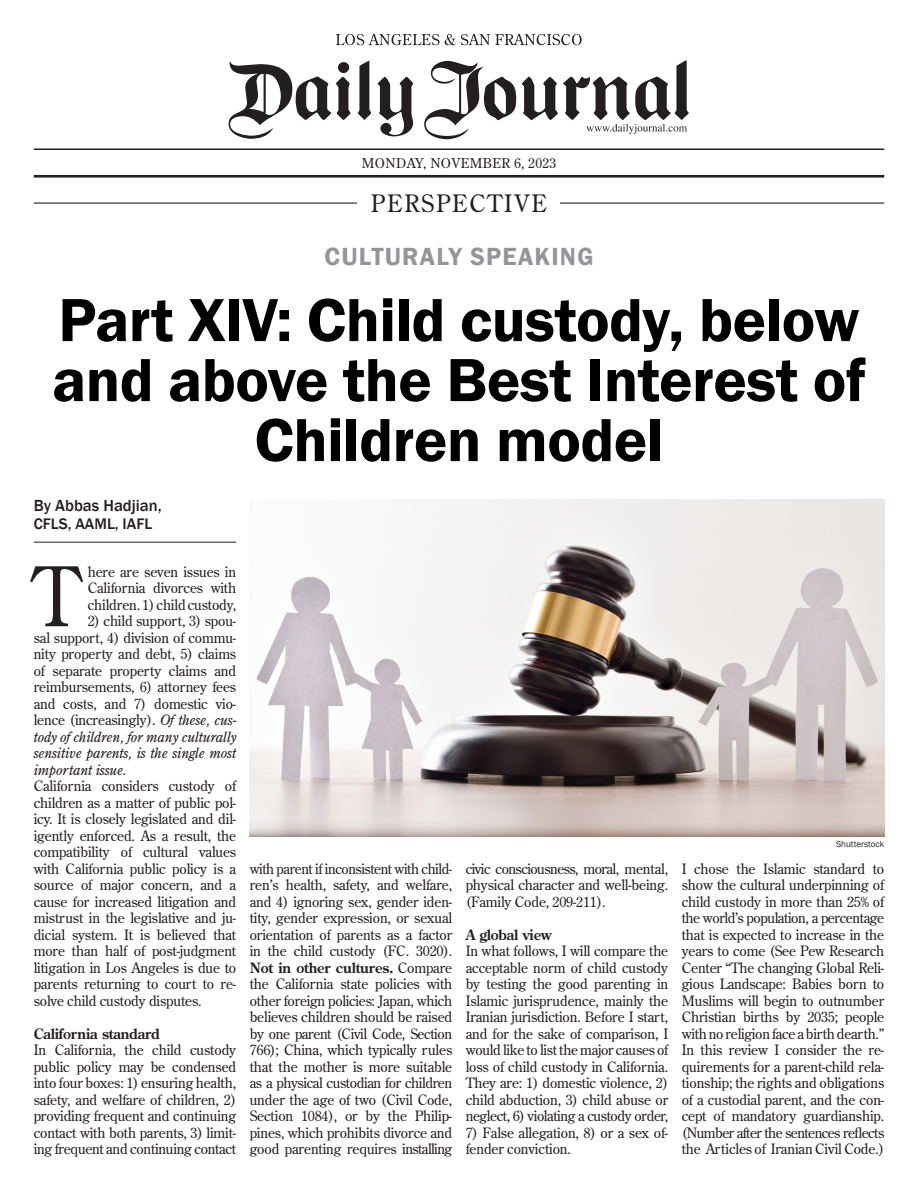
<style>
.page{position:relative;width:918px;height:1188px;background:#fff}
.page>*{position:absolute;margin:0;border:0;box-sizing:border-box;transform-origin:0 0}
.t1{font:81.9px "Century Old Style Std";color:#231f20;scale:.9 1}
.t2{font:600 63px/60px "Franklin Gothic";letter-spacing:-.01em;color:#000;text-align:center}
.t3{font:600 25.5px "Franklin Gothic";letter-spacing:.05em;color:#939598}
.t4{font:24px "Century Old Style Std";letter-spacing:.08em;color:#231f20}
.t5{font:500 16.5px "Franklin Gothic";color:#231f20}
.t6{font:500 15.75px "Franklin Gothic";color:#231f20}
.t7{font:14.25px/16.5px "Century Old Style Std";letter-spacing:-.01em;color:#231f20;text-align:justify}
.t8{font:700 14.25px "Century Old Style Std";letter-spacing:-.01em;color:#231f20}
.t9{font:13.5px "Century Old Style Std";letter-spacing:.02em;color:#231f20}
.t10{font:9px "Franklin Gothic";color:#231f20}
.s1{font-style:italic}
.s2{font-weight:700}
</style>
<div class="page">
<img style="left:250px;top:500px;width:634px;height:337px">
<hr style="left:34px;top:542px;width:202px;height:1px;background:#231f20">
<hr style="left:34px;top:148px;width:850px;height:2px;background:#231f20">
<hr style="left:34px;top:175px;width:850px;height:3px;background:#231f20">
<hr style="left:34px;top:202px;width:850px;height:2px;background:#231f20">
<svg style="left:336px;top:34px;width:246px;height:11px"></svg>
<svg style="left:358px;top:61px;width:13px;height:59px"></svg>
<svg style="left:229px;top:61px;width:121px;height:78px"></svg>
<svg style="left:378px;top:77px;width:35px;height:59px"></svg>
<svg style="left:424px;top:61px;width:92px;height:78px"></svg>
<svg style="left:522px;top:61px;width:167px;height:73px"></svg>
<div style="left:358px;top:189px;width:202px;height:27px;background:#fff"></div>
<p class="t9" style="left:362px;top:154px;width:196px">MONDAY, NOVEMBER 6, 2023</p>
<p class="t4" style="left:371px;top:188px;width:178px">PERSPECTIVE</p>
<p class="t3" style="left:325px;top:241px;width:270px">CULTURALY SPEAKING</p>
<p class="t2" style="left:52px;top:291px;width:815px">Part XIV: Child custody, below and above the Best Interest of<br>Children model</p>
<p class="t5" style="left:34px;top:495px;width:130px">By Abbas Hadjian,</p>
<p class="t6" style="left:34px;top:514px;width:120px">CFLS, AAML, IAFL</p>
<p class="t1" style="left:33px;top:544px;width:53px">T</p>
<p class="t7" style="left:88px;top:563px;width:150px">here are seven issues in California divorces with children. 1) child custody,</p>
<p class="t7" style="left:34px;top:613px;width:204px;text-indent:54px">2) child support, 3) spou&shy;sal support, 4) division of commu&shy;nity property and debt, 5) claims of separate property claims and reimbursements, 6) attorney fees and costs, and 7) domestic vio&shy;lence (increasingly). <span class="s1">Of these, cus&shy;tody of children, for many culturally sensitive parents, is the single most important issue.</span></p>
<p class="t7" style="left:34px;top:778px;width:204px">California considers custody of children as a matter of public pol&shy;icy. It is closely legislated and dil&shy;igently enforced. As a result, the compatibility of cultural values with California public policy is a source of major concern, and a cause for increased litigation and mistrust in the legislative and ju&shy;dicial system. It is believed that more than half of post-judgment litigation in Los Angeles is due to parents returning to court to re&shy;solve child custody disputes.</p>
<p class="t8" style="left:34px;top:1024px;width:128px">California standard</p>
<p class="t7" style="left:34px;top:1042px;width:204px">In California, the child custody public policy may be condensed into four boxes: 1) ensuring health, safety, and welfare of children, 2) providing frequent and continuing contact with both parents, 3) limit&shy;ing frequent and continuing contact</p>
<p class="t7" style="left:250px;top:860px;width:204px">with parent if inconsistent with child&shy;ren’s health, safety, and welfare, and 4) ignoring sex, gender iden&shy;tity, gender expression, or sexual orientation of parents as a factor in the child custody (FC. 3020).<br><span class="s2">Not in other cultures.</span> Compare the California state policies with other foreign policies: Japan, which believes children should be raised by one parent (Civil Code, Section 766); China, which typically rules that the mother is more suitable as a physical custodian for children under the age of two (Civil Code, Section 1084), or by the Philip&shy;pines, which prohibits divorce and good parenting requires installing</p>
<p class="t7" style="left:466px;top:860px;width:204px">civic consciousness, moral, mental, physical character and well-being. (Family Code, 209-211).</p>
<p class="t8" style="left:466px;top:925px;width:87px">A global view</p>
<p class="t7" style="left:466px;top:943px;width:204px">In what follows, I will compare the acceptable norm of child custody by testing the good parenting in Islamic jurisprudence, mainly the Iranian jurisdiction. Before I start, and for the sake of comparison, I would like to list the major causes of loss of child custody in California.<br>They are: 1) domestic violence, 2) child abduction, 3) child abuse or neglect, 6) violating a custody order,</p>
<p class="t7" style="left:466px;top:1124px;width:204px">7) False allegation, 8) or a sex of&shy;fender conviction.</p>
<p class="t10" style="left:836px;top:838px;width:50px">Shutterstock</p>
<p class="t7" style="left:682px;top:860px;width:204px">I chose the Islamic standard to show the cultural underpinning of child custody in more than 25% of the world’s population, a percentage that is expected to increase in the years to come (See Pew Research Center “The changing Global Reli&shy;gious Landscape: Babies born to Muslims will begin to outnumber Christian births by 2035; people with no religion face a birth dearth.”</p>
<p class="t7" style="left:682px;top:1042px;width:204px">In this review I consider the re&shy;quirements for a parent-child rela&shy;tionship; the rights and obligations of a custodial parent, and the con&shy;cept of mandatory guardianship. (Number after the sentences reflects the Articles of Iranian Civil Code.)</p>
</div>
